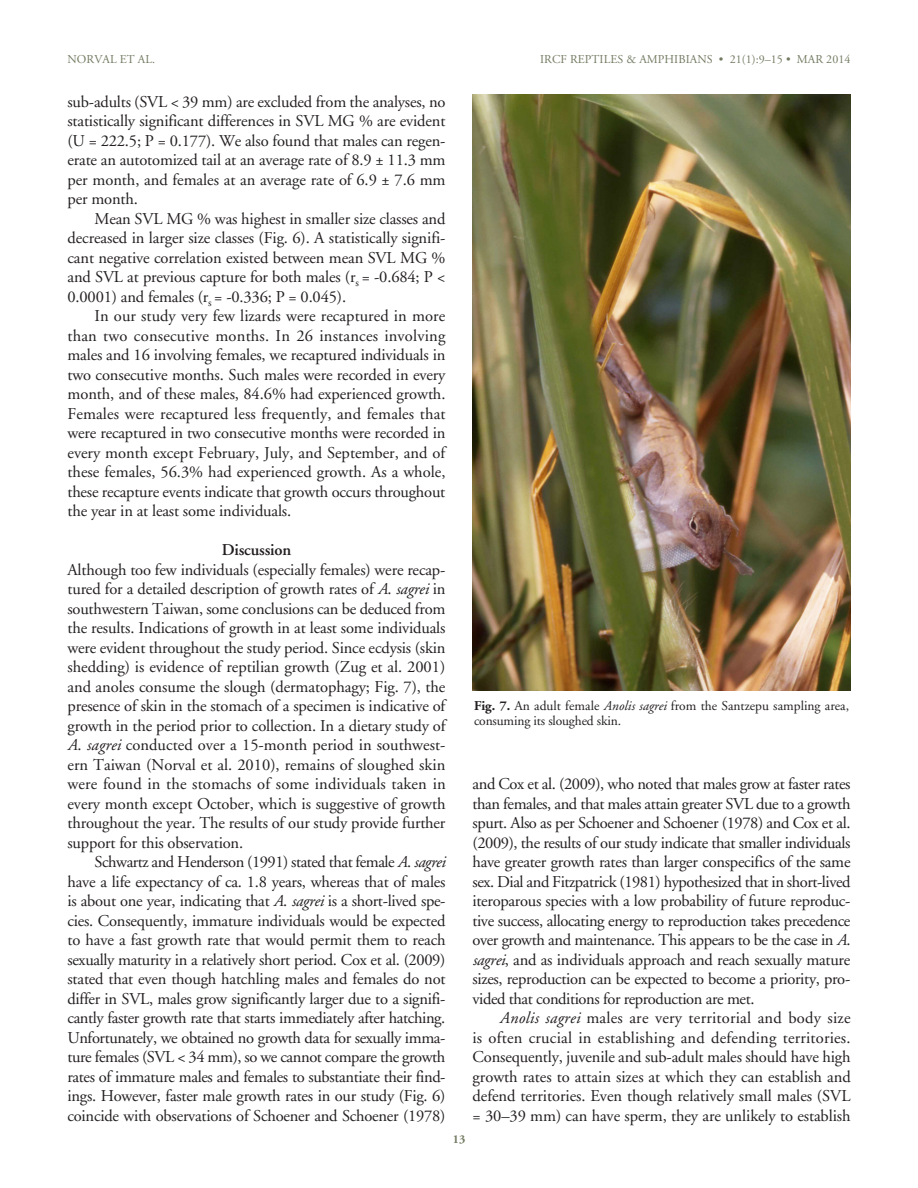
<style>
.page{position:relative;width:918px;height:1188px;background:#fff}
.page>*{position:absolute;margin:0;border:0;box-sizing:border-box;transform-origin:0 0}
.TEXT{font:16.5px/19.5px "Adobe Garamond";letter-spacing:-.01em;color:#231f20;text-align:justify}
.SUBhead{font:600 16.5px "Adobe Garamond";letter-spacing:-.01em;color:#231f20}
.Figure_Caption{font:13.5px/15px "Adobe Garamond";color:#231f20}
.Running_Head_RIGHT{font:12px "Adobe Garamond";letter-spacing:.005em;color:#717a60}
.Running_Head_LEFT{font:12px "Adobe Garamond";letter-spacing:.005em;color:#717a60}
.t1{font:700 12px "Adobe Garamond";color:#717a60}
.s1{font-style:italic}
.s2{font-weight:700}
</style>
<div class="page">
<img style="left:472px;top:94px;width:378px;height:597px">
<p class="Running_Head_LEFT" style="left:68px;top:53px;width:89px">NORVAL ET AL.</p>
<p class="Running_Head_RIGHT" style="left:540px;top:53px;width:312px">IRCF REPTILES &amp; AMPHIBIANS • 21(1):9–15 • MAR 2014</p>
<p class="TEXT" style="left:68px;top:92px;width:380px">sub-adults (SVL &lt; 39 mm) are excluded from the analyses, no statistically significant differences in SVL MG % are evident (U = 222.5; P = 0.177). We also found that males can regen&shy;erate an autotomized tail at an average rate of 8.9 ± 11.3 mm per month, and females at an average rate of 6.9 ± 7.6 mm per month.</p>
<p class="TEXT" style="left:68px;top:209px;width:380px;text-indent:27px">Mean SVL MG % was highest in smaller size classes and decreased in larger size classes (Fig. 6). A statistically signifi&shy;cant negative correlation existed between mean SVL MG % and SVL at previous capture for both males (r<sub>s</sub> = -0.684; P &lt; 0.0001) and females (r<sub>s</sub> = -0.336; P = 0.045).</p>
<p class="TEXT" style="left:68px;top:307px;width:380px;text-indent:27px">In our study very few lizards were recaptured in more than two consecutive months. In 26 instances involving males and 16 involving females, we recaptured individuals in two consecutive months. Such males were recorded in every month, and of these males, 84.6% had experienced growth.<br>Females were recaptured less frequently, and females that were recaptured in two consecutive months were recorded in every month except February, July, and September, and of these females, 56.3% had experienced growth. As a whole, these recapture events indicate that growth occurs throughout the year in at least some individuals.</p>
<p class="SUBhead" style="left:222px;top:541px;width:71px">Discussion</p>
<p class="TEXT" style="left:68px;top:560px;width:380px">Although too few individuals (especially females) were recap&shy;tured for a detailed description of growth rates of <span class="s1">A</span>. <span class="s1">sagrei</span> in southwestern Taiwan, some conclusions can be deduced from the results. Indications of growth in at least some individuals were evident throughout the study period. Since ecdysis (skin shedding) is evidence of reptilian growth (Zug et al. 2001) and anoles consume the slough (dermatophagy; Fig. 7), the presence of skin in the stomach of a specimen is indicative of growth in the period prior to collection. In a dietary study of <span class="s1">A</span>. <span class="s1">sagrei</span> conducted over a 15-month period in southwest&shy;ern Taiwan (Norval et al. 2010), remains of sloughed skin were found in the stomachs of some individuals taken in every month except October, which is suggestive of growth throughout the year. The results of our study provide further support for this observation.</p>
<p class="TEXT" style="left:68px;top:853px;width:380px;text-indent:27px">Schwartz and Henderson (1991) stated that female <span class="s1">A</span>. <span class="s1">sagrei </span>have a life expectancy of ca. 1.8 years, whereas that of males is about one year, indicating that <span class="s1">A</span>. <span class="s1">sagrei</span> is a short-lived spe&shy;cies. Consequently, immature individuals would be expected to have a fast growth rate that would permit them to reach sexually maturity in a relatively short period. Cox et al. (2009) stated that even though hatchling males and females do not differ in SVL, males grow significantly larger due to a signifi&shy;cantly faster growth rate that starts immediately after hatching.<br>Unfortunately, we obtained no growth data for sexually imma&shy;ture females (SVL &lt; 34 mm), so we cannot compare the growth rates of immature males and females to substantiate their find&shy;ings. However, faster male growth rates in our study (Fig. 6) coincide with observations of Schoener and Schoener (1978)</p>
<p class="Figure_Caption" style="left:474px;top:698px;width:377px"><span class="s2">Fig. 7.</span> An adult female <span class="s1">Anolis sagrei</span> from the Santzepu sampling area, consuming its sloughed skin.</p>
<p class="TEXT" style="left:472px;top:775px;width:380px">and Cox et al. (2009), who noted that males grow at faster rates than females, and that males attain greater SVL due to a growth spurt. Also as per Schoener and Schoener (1978) and Cox et al. (2009), the results of our study indicate that smaller individuals have greater growth rates than larger conspecifics of the same sex. Dial and Fitzpatrick (1981) hypothesized that in short-lived iteroparous species with a low probability of future reproduc&shy;tive success, allocating energy to reproduction takes precedence over growth and maintenance. This appears to be the case in <span class="s1">A</span>. <span class="s1">sagrei</span>, and as individuals approach and reach sexually mature sizes, reproduction can be expected to become a priority, pro&shy;vided that conditions for reproduction are met.</p>
<p class="TEXT" style="left:472px;top:1009px;width:380px;text-indent:27px"><span class="s1">Anolis sagrei</span> males are very territorial and body size is often crucial in establishing and defending territories.<br>Consequently, juvenile and sub-adult males should have high growth rates to attain sizes at which they can establish and defend territories. Even though relatively small males (SVL = 30–39 mm) can have sperm, they are unlikely to establish</p>
<p class="t1" style="left:453px;top:1132px;width:14px">13</p>
</div>
